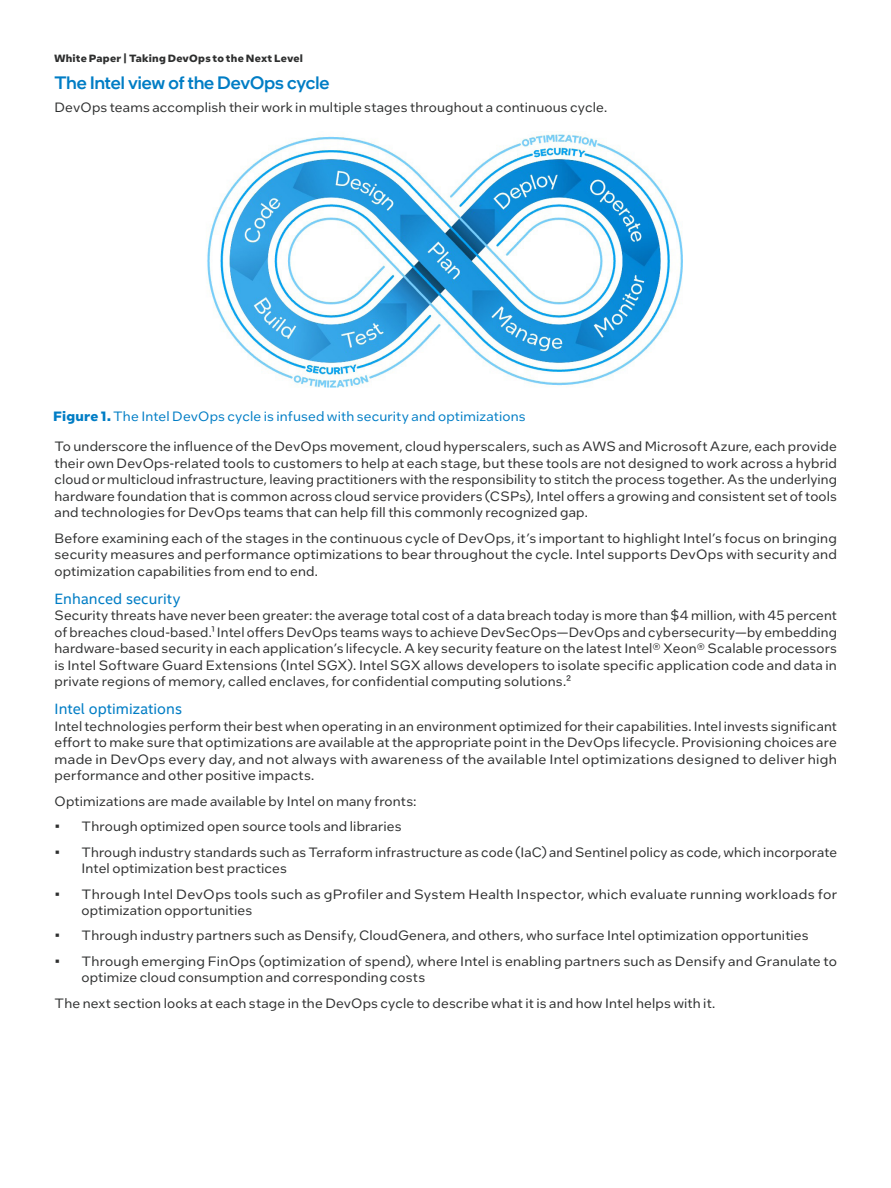
<style>
.page{position:relative;width:891px;height:1188px;background:#fff}
.page>*{position:absolute;margin:0;border:0;box-sizing:border-box;transform-origin:0 0}
.CopyHeaderBlue{font:500 18px "Intel One Display";color:#007dc5}
.Mini_Header{font:15px "Intel Clear";letter-spacing:.005em;color:#007dc5}
.MainCopy___Caption{font:13.5px/16.5px "Intel One Text";letter-spacing:.01em;color:#2e2f2f;text-align:justify}
.MainCopy___Caption-2{font:13.5px "Intel One Text";letter-spacing:.01em;color:#007dc5}
.Document_Header{font:700 10.5px "Intel One Text";letter-spacing:.02em;color:#2e2f2f}
.s1{font-weight:700}
</style>
<div class="page">
<img style="left:207px;top:134px;width:476px;height:254px">
<p class="Document_Header" style="left:54px;top:51px;width:251px">White Paper | Taking DevOps to the Next Level</p>
<p class="CopyHeaderBlue" style="left:55px;top:71px;width:277px">The Intel view of the DevOps cycle</p>
<p class="MainCopy___Caption" style="left:55px;top:99px;width:554px">DevOps teams accomplish their work in multiple stages throughout a continuous cycle.</p>
<p class="MainCopy___Caption-2" style="left:53px;top:408px;width:474px"><span class="s1">Figure 1.</span> The Intel DevOps cycle is infused with security and optimizations</p>
<p class="MainCopy___Caption" style="left:55px;top:438px;width:784px">To underscore the influence of the DevOps movement, cloud hyperscalers, such as AWS and Microsoft Azure, each provide their own DevOps-related tools to customers to help at each stage, but these tools are not designed to work across a hybrid cloud or multicloud infrastructure, leaving practitioners with the responsibility to stitch the process together. As the underlying hardware foundation that is common across cloud service providers (CSPs), Intel offers a growing and consistent set of tools and technologies for DevOps teams that can help fill this commonly recognized gap.</p>
<p class="MainCopy___Caption" style="left:55px;top:529px;width:784px">Before examining each of the stages in the continuous cycle of DevOps, it’s important to highlight Intel’s focus on bringing security measures and performance optimizations to bear throughout the cycle. Intel supports DevOps with security and optimization capabilities from end to end.</p>
<p class="Mini_Header" style="left:55px;top:588px;width:127px">Enhanced security</p>
<p class="MainCopy___Caption" style="left:55px;top:607px;width:784px">Security threats have never been greater: the average total cost of a data breach today is more than $4 million, with 45 percent of breaches cloud-based.¹ Intel offers DevOps teams ways to achieve DevSecOps—DevOps and cybersecurity—by embedding hardware-based security in each application’s lifecycle. A key security feature on the latest Intel® Xeon® Scalable processors is Intel Software Guard Extensions (Intel SGX). Intel SGX allows developers to isolate specific application code and data in private regions of memory, called enclaves, for confidential computing solutions.²</p>
<p class="Mini_Header" style="left:55px;top:699px;width:129px">Intel optimizations</p>
<p class="MainCopy___Caption" style="left:55px;top:717px;width:784px">Intel technologies perform their best when operating in an environment optimized for their capabilities. Intel invests significant effort to make sure that optimizations are available at the appropriate point in the DevOps lifecycle. Provisioning choices are made in DevOps every day, and not always with awareness of the available Intel optimizations designed to deliver high performance and other positive impacts.</p>
<p class="MainCopy___Caption" style="left:55px;top:792px;width:364px">Optimizations are made available by Intel on many fronts:</p>
<p class="MainCopy___Caption" style="left:55px;top:818px;width:349px">• Through optimized open source tools and libraries</p>
<p class="MainCopy___Caption" style="left:82px;top:843px;width:757px;text-indent:-27px">• Through industry standards such as Terraform infrastructure as code (IaC) and Sentinel policy as code, which incorporate<br>Intel optimization best practices</p>
<p class="MainCopy___Caption" style="left:82px;top:885px;width:757px;text-indent:-27px">• Through Intel DevOps tools such as gProfiler and System Health Inspector, which evaluate running workloads for optimization opportunities</p>
<p class="MainCopy___Caption" style="left:55px;top:927px;width:756px">• Through industry partners such as Densify, CloudGenera, and others, who surface Intel optimization opportunities</p>
<p class="MainCopy___Caption" style="left:82px;top:952px;width:757px;text-indent:-27px">• Through emerging FinOps (optimization of spend), where Intel is enabling partners such as Densify and Granulate to optimize cloud consumption and corresponding costs</p>
<p class="MainCopy___Caption" style="left:55px;top:994px;width:662px">The next section looks at each stage in the DevOps cycle to describe what it is and how Intel helps with it.</p>
</div>
